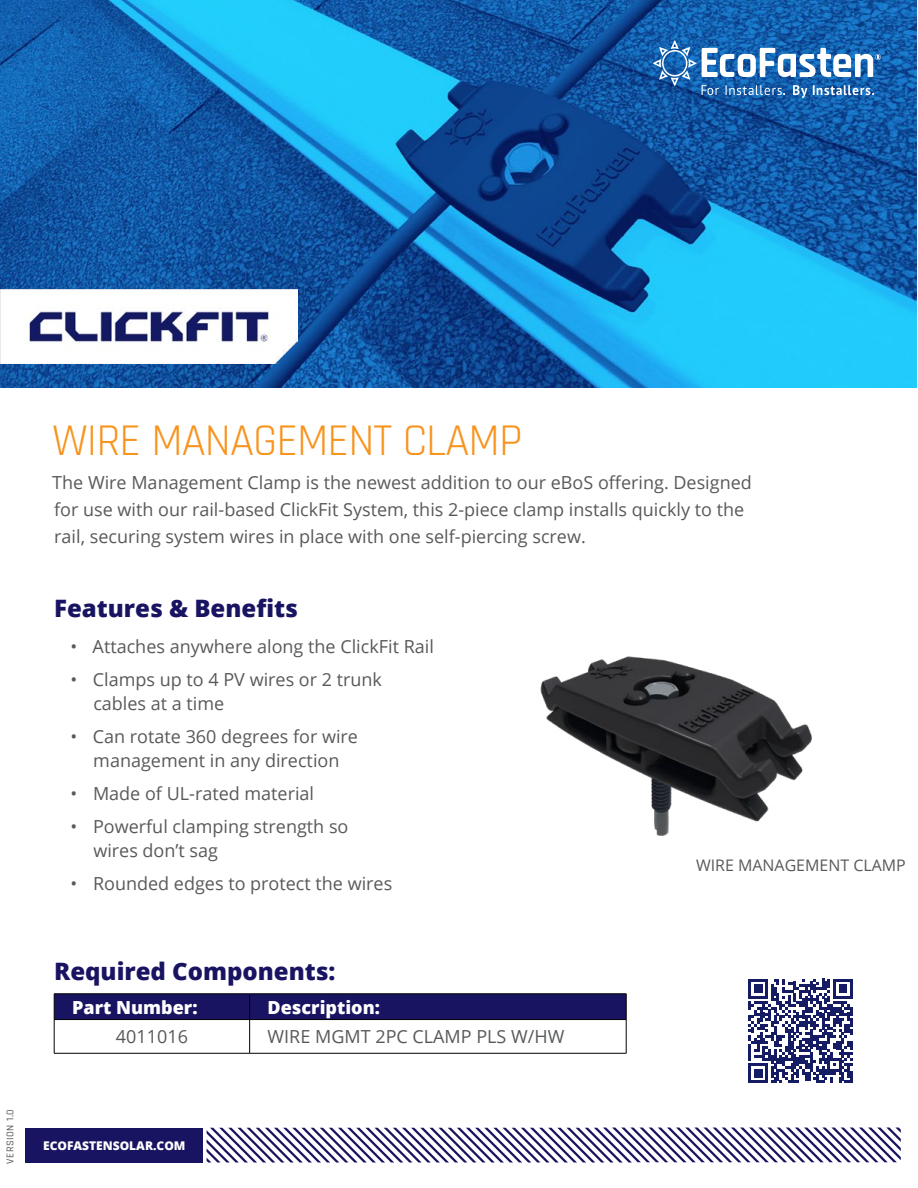
<style>
.page{position:relative;width:918px;height:1188px;background:#fff}
.page>*{position:absolute;margin:0;border:0;box-sizing:border-box;transform-origin:0 0}
.t1{font:45px "Rajdhani";letter-spacing:-.02em;color:#f7941e}
.t2{font:800 24px "Open Sans";color:#191462}
.t3{font:18px/24px "Open Sans";color:#58595b}
.t4{font:800 18px "Open Sans";color:#fff}
.t5{font:15.9px "Open Sans";color:#58595b}
.t6{font:800 12px "Open Sans";color:#fff}
.t7{font:500 10.5px "Rajdhani";letter-spacing:.05em;color:#58595b}
</style>
<div class="page">
<svg style="left:207px;top:1128px;width:694px;height:34px"></svg>
<div style="left:26px;top:1128px;width:177px;height:34px;background:#191462"></div>
<div style="left:54px;top:994px;width:573px;height:26px;background:#191462"></div>
<hr style="left:54px;top:1019px;width:196px;height:1px;background:#000">
<hr style="left:54px;top:1020px;width:1px;height:33px;background:#000">
<hr style="left:250px;top:1019px;width:376px;height:1px;background:#000">
<hr style="left:249px;top:1020px;width:1px;height:33px;background:#000">
<hr style="left:626px;top:1020px;width:1px;height:33px;background:#000">
<hr style="left:54px;top:1053px;width:196px;height:1px;background:#000">
<hr style="left:250px;top:1053px;width:376px;height:1px;background:#000">
<img style="left:540px;top:656px;width:272px;height:180px">
<img style="left:0;top:0;width:917px;height:388px">
<img style="left:0;top:290px;width:297px;height:74px">
<svg style="left:653px;top:40px;width:228px;height:58px"></svg>
<svg style="left:748px;top:979px;width:105px;height:104px"></svg>
<p class="t7" style="left:4px;top:1164px;width:56px;rotate:-90deg">VERSION 1.0</p>
<h1 class="t1" style="left:52px;top:415px;width:472px">WIRE MANAGEMENT CLAMP</h1>
<p class="t3" style="left:52px;top:468px;width:701px;line-height:27px">The Wire Management Clamp is the newest addition to our eBoS offering. Designed for use with our rail-based ClickFit System, this 2-piece clamp installs quickly to the rail, securing system wires in place with one self-piercing screw.</p>
<h2 class="t2" style="left:54px;top:590px;width:245px">Features &amp; Benefits</h2>
<p class="t3" style="left:71px;top:634px;width:365px">• Attaches anywhere along the ClickFit Rail</p>
<p class="t3" style="left:93px;top:667px;width:290px;text-indent:-23px">• Clamps up to 4 PV wires or 2 trunk cables at a time</p>
<p class="t3" style="left:71px;top:724px;width:289px;text-align:center">• Can rotate 360 degrees for wire management in any direction</p>
<p class="t3" style="left:71px;top:781px;width:245px">• Made of UL-rated material</p>
<p class="t3" style="left:93px;top:814px;width:257px;text-indent:-23px">• Powerful clamping strength so wires don’t sag</p>
<p class="t3" style="left:71px;top:871px;width:323px">• Rounded edges to protect the wires</p>
<h2 class="t2" style="left:54px;top:953px;width:283px">Required Components:</h2>
<p class="t4" style="left:72px;top:993px;width:127px">Part Number:</p>
<p class="t4" style="left:268px;top:993px;width:114px">Description:</p>
<p class="t3" style="left:116px;top:1024px;width:74px">4011016</p>
<p class="t3" style="left:268px;top:1024px;width:298px">WIRE MGMT 2PC CLAMP PLS W/HW</p>
<p class="t6" style="left:43px;top:1136px;width:144px">ECOFASTENSOLAR.COM</p>
<p class="t5" style="left:696px;top:854px;width:211px">WIRE MANAGEMENT CLAMP</p>
</div>
